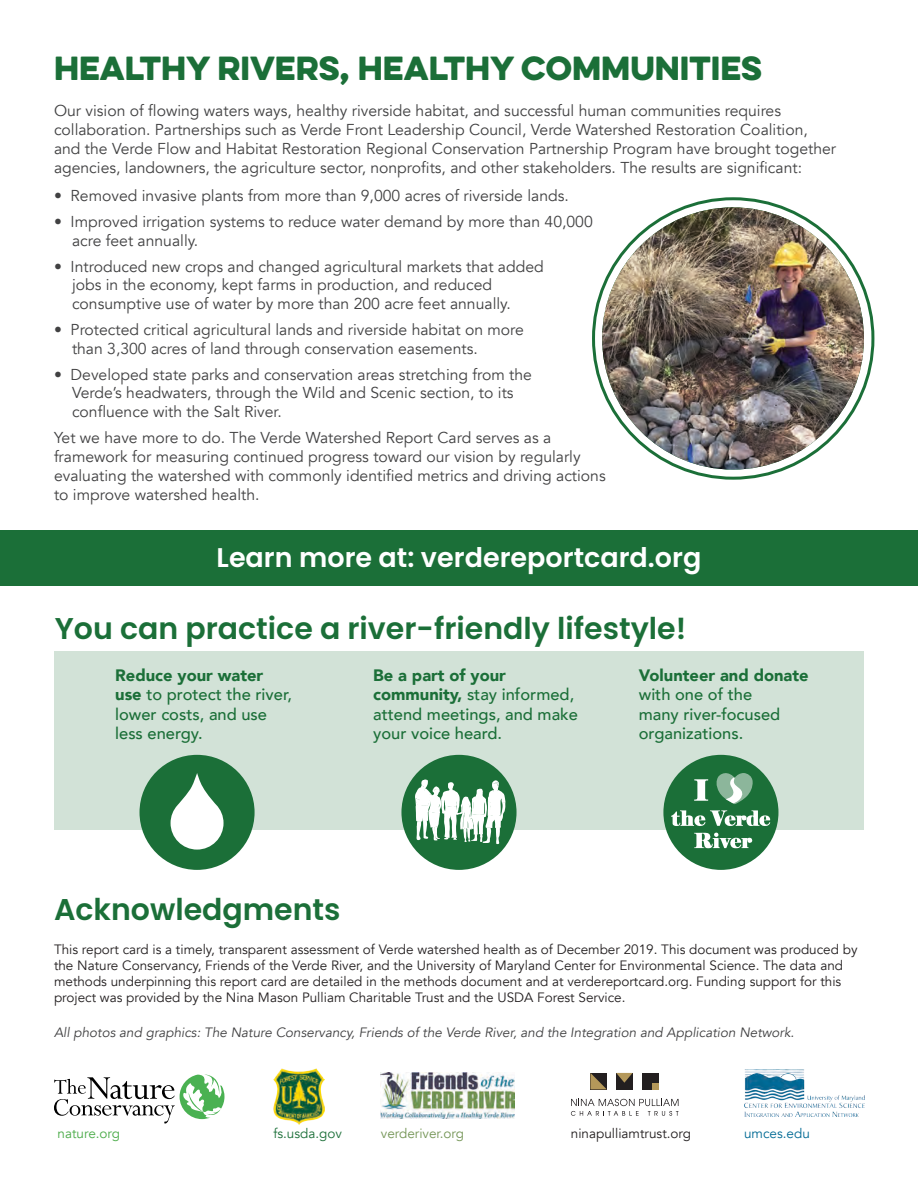
<style>
.page{position:relative;width:918px;height:1188px;background:#fff}
.page>*{position:absolute;margin:0;border:0;box-sizing:border-box;transform-origin:0 0}
.Subheaders{font:600 30px "Poppins";color:#1b6f38}
.Titles{font:30px "Eveleth Clean";color:#1b6f38}
.Subheaders-2{font:600 27px "Poppins";color:#fff}
.t1{font:500 16.5px/19.5px "Avenir";color:#1b6f38}
.Body_text{font:15.75px/18.9px "Avenir";color:#414142}
.t2{font:13.5px/16.2px "Avenir";color:#231f20}
.Captions{font:italic 13.5px "Avenir";color:#414142}
.t3{font:13.5px "Avenir";color:#749556}
.t4{font:13.5px "Avenir";color:#1b6f38}
.t5{font:13.5px "Avenir";color:#4aab48}
.t6{font:13.5px "Avenir";color:#006a94}
.s1{font-weight:900}
</style>
<div class="page">
<div style="left:54px;top:651px;width:810px;height:179px;background:#d2e2d7"></div>
<div style="left:140px;top:755px;width:115px;height:115px;background:#1b6f38;border-radius:50%"></div>
<svg style="left:171px;top:773px;width:53px;height:77px"></svg>
<div style="left:401px;top:755px;width:116px;height:115px;background:#1b6f38;border-radius:50%"></div>
<svg style="left:415px;top:779px;width:91px;height:65px"></svg>
<div style="left:663px;top:755px;width:115px;height:115px;background:#1b6f38;border-radius:50%"></div>
<svg style="left:694px;top:779px;width:14px;height:22px"></svg>
<svg style="left:694px;top:833px;width:59px;height:16px"></svg>
<svg style="left:671px;top:810px;width:100px;height:16px"></svg>
<svg style="left:716px;top:773px;width:37px;height:31px"></svg>
<img style="left:744px;top:1069px;width:120px;height:48px">
<img style="left:381px;top:1072px;width:134px;height:47px">
<img style="left:273px;top:1068px;width:52px;height:56px">
<div style="left:0;top:530px;width:918px;height:56px;background:#1b6f38"></div>
<svg style="left:590px;top:1073px;width:17px;height:16px"></svg>
<div style="left:616px;top:1073px;width:17px;height:16px;background:#231f20"></div>
<svg style="left:616px;top:1073px;width:17px;height:10px"></svg>
<div style="left:642px;top:1073px;width:16px;height:16px;background:#231f20"></div>
<svg style="left:652px;top:1083px;width:6px;height:6px"></svg>
<svg style="left:571px;top:1099px;width:108px;height:17px"></svg>
<img style="left:602px;top:207px;width:262px;height:263px;border-radius:131px">
<svg style="left:54px;top:1074px;width:170px;height:49px"></svg>
<p class="Titles" style="left:54px;top:45px;width:710px">HEALTHY RIVERS, HEALTHY COMMUNITIES</p>
<p class="Body_text" style="left:54px;top:102px;width:784px">Our vision of flowing waters ways, healthy riverside habitat, and successful human communities requires collaboration. Partnerships such as Verde Front Leadership Council, Verde Watershed Restoration Coalition, and the Verde Flow and Habitat Restoration Regional Conservation Partnership Program have brought together agencies, landowners, the agriculture sector, nonprofits, and other stakeholders. The results are significant:</p>
<p class="Body_text" style="left:54px;top:187px;width:516px">• Removed invasive plants from more than 9,000 acres of riverside lands.</p>
<p class="Body_text" style="left:72px;top:212px;width:522px;text-indent:-18px">• Improved irrigation systems to reduce water demand by more than 40,000 acre feet annually.</p>
<p class="Body_text" style="left:72px;top:257px;width:473px;text-indent:-18px">• Introduced new crops and changed agricultural markets that added jobs in the economy, kept farms in production, and reduced consumptive use of water by more than 200 acre feet annually.</p>
<p class="Body_text" style="left:72px;top:320px;width:454px;text-indent:-18px">• Protected critical agricultural lands and riverside habitat on more than 3,300 acres of land through conservation easements.</p>
<p class="Body_text" style="left:72px;top:365px;width:462px;text-indent:-18px">• Developed state parks and conservation areas stretching from the<br>Verde’s headwaters, through the Wild and Scenic section, to its confluence with the Salt River.</p>
<p class="Body_text" style="left:54px;top:428px;width:553px">Yet we have more to do. The Verde Watershed Report Card serves as a framework for measuring continued progress toward our vision by regularly evaluating the watershed with commonly identified metrics and driving actions to improve watershed health.</p>
<p class="Subheaders-2" style="left:217px;top:542px;width:486px">Learn more at: verdereportcard.org</p>
<p class="Subheaders" style="left:55px;top:611px;width:633px">You can practice a river-friendly lifestyle!</p>
<p class="t1" style="left:115px;top:664px;width:178px"><span class="s1">Reduce your water use</span> to protect the river, lower costs, and use less energy.</p>
<p class="t1" style="left:373px;top:664px;width:206px"><span class="s1">Be a part of your community,</span> stay informed, attend meetings, and make your voice heard.</p>
<p class="t1" style="left:639px;top:664px;width:171px"><span class="s1">Volunteer and donate </span>with one of the<br>many river-focused organizations.</p>
<p class="Subheaders" style="left:54px;top:892px;width:288px">Acknowledgments</p>
<p class="t2" style="left:54px;top:941px;width:805px">This report card is a timely, transparent assessment of Verde watershed health as of December 2019. This document was produced by the Nature Conservancy, Friends of the Verde River, and the University of Maryland Center for Environmental Science. The data and methods underpinning this report card are detailed in the methods document and at verdereportcard.org. Funding support for this project was provided by the Nina Mason Pulliam Charitable Trust and the USDA Forest Service.</p>
<p class="Captions" style="left:54px;top:1024px;width:742px">All photos and graphics: The Nature Conservancy, Friends of the Verde River, and the Integration and Application Network.</p>
<p class="t5" style="left:58px;top:1125px;width:64px">nature.org</p>
<p class="t4" style="left:273px;top:1125px;width:70px">fs.usda.gov</p>
<p class="t3" style="left:381px;top:1125px;width:85px">verderiver.org</p>
<p class="t2" style="left:571px;top:1125px;width:122px">ninapulliamtrust.org</p>
<p class="t6" style="left:744px;top:1125px;width:67px">umces.edu</p>
</div>
